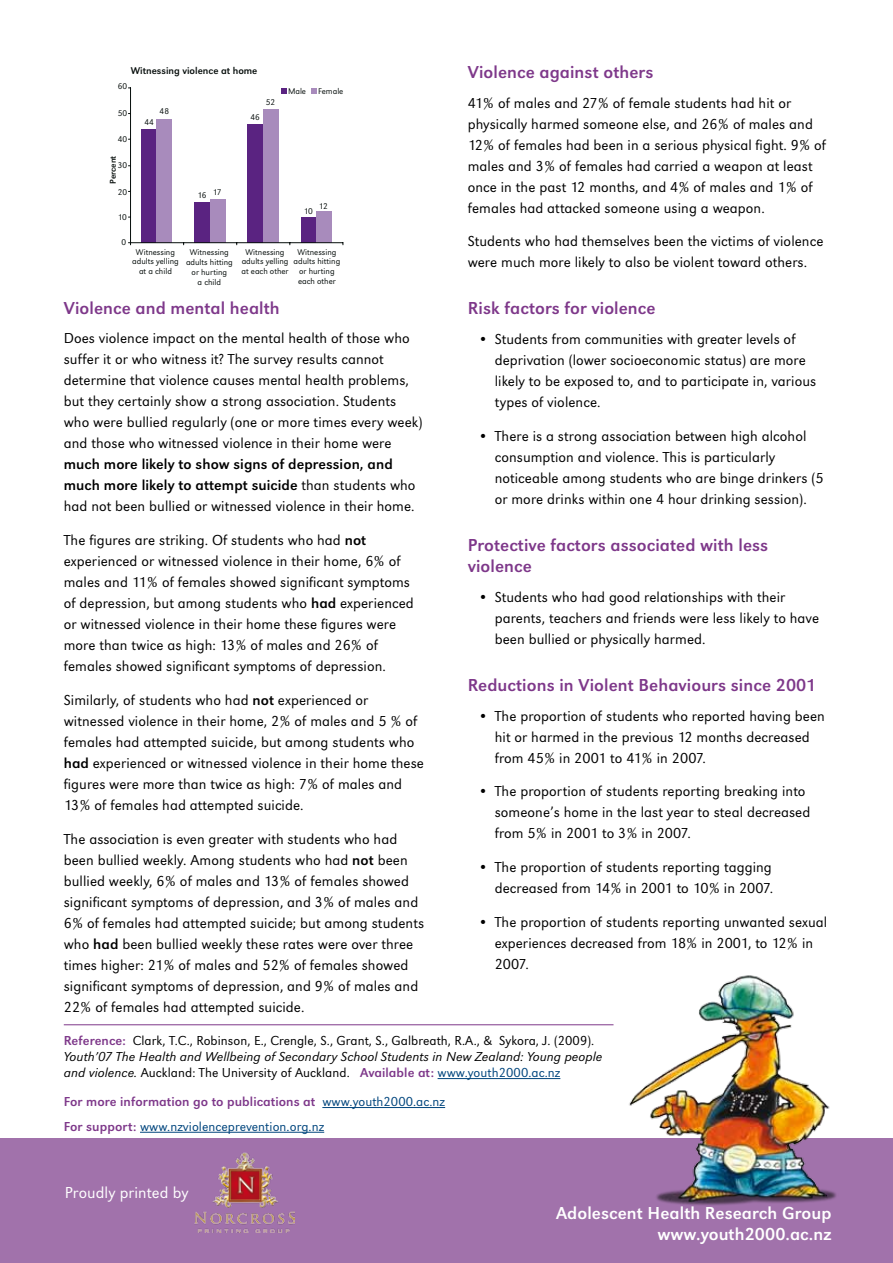
<style>
.page{position:relative;width:893px;height:1263px;background:#fff}
.page>*{position:absolute;margin:0;border:0;box-sizing:border-box;transform-origin:0 0}
.t1{font:18px/21.6px "Grot Macron Reg";letter-spacing:.005em;color:#7e388a}
.t2{font:18px/21.6px "Grot Macron Reg";letter-spacing:.005em;color:#fff;text-align:right}
.t3{font:300 16.5px "Grot Macron";letter-spacing:.005em;color:#fff}
.t4{font:300 15px/21px "Grot Macron";letter-spacing:.005em;color:#000}
.t5{font:15px/21px "Grot Macron Reg";letter-spacing:.005em;color:#000}
.t6{font:300 13.5px "Grot Macron";letter-spacing:.005em;color:#000}
.t7{font:13.5px "Grot Macron Light Ita";letter-spacing:.005em;color:#000}
.t8{font:13.5px "Grot Macron Reg";letter-spacing:.005em;color:#7e388a}
.t9{font:300 13.5px "Grot Macron";letter-spacing:.005em;color:#00457d}
.t10{font:10.2px "Grot Macron Reg";color:#070e0c}
.t11{font:300 8.7px/9.9px "Grot Macron";color:#070e0c;text-align:center}
.t12{font:8.7px "Grot Macron Reg";color:#070e0c}
.s1{font-family:"Grot Macron";font-weight:300}
.s2{font-family:"Grot Macron Reg";font-weight:400}
.s3{font-family:"Grot Macron Reg";font-weight:400;color:#7e388a}
.s4{font-family:"Grot Macron Light Ita";font-weight:400}
.s5{color:#00457d}
.s6{font-family:"Grot Macron";font-weight:300;color:#00457d}
</style>
<div class="page">
<div style="left:0;top:1139px;width:893px;height:124px;background:#a172ab"></div>
<img style="left:621px;top:975px;width:217px;height:230px">
<img style="left:195px;top:1152px;width:99px;height:80px">
<div style="left:142px;top:129px;width:15px;height:114px;background:#5a2381"></div>
<div style="left:195px;top:202px;width:15px;height:41px;background:#5a2381"></div>
<div style="left:248px;top:124px;width:15px;height:119px;background:#5a2381"></div>
<div style="left:301px;top:217px;width:15px;height:26px;background:#5a2381"></div>
<div style="left:157px;top:119px;width:15px;height:124px;background:#a88bbc"></div>
<div style="left:210px;top:199px;width:15px;height:44px;background:#a88bbc"></div>
<div style="left:263px;top:109px;width:15px;height:134px;background:#a88bbc"></div>
<div style="left:316px;top:211px;width:15px;height:32px;background:#a88bbc"></div>
<hr style="left:130px;top:88px;width:1px;height:155px;background:#070e0c">
<hr style="left:131px;top:242px;width:212px;height:1px;background:#070e0c">
<svg style="left:281px;top:89px;width:5px;height:5px"></svg>
<svg style="left:312px;top:89px;width:5px;height:5px"></svg>
<hr style="left:438px;top:1078px;width:122px;height:1px;background:#00457d">
<hr style="left:322px;top:1107px;width:123px;height:1px;background:#00457d">
<hr style="left:140px;top:1132px;width:184px;height:1px;background:#00457d">
<hr style="left:64px;top:1024px;width:549px;height:1px;background:#7e388a">
<p class="t10" style="left:131px;top:64px;width:128px">Witnessing violence at home</p>
<p class="t11" style="left:118px;top:82px;width:11px">60</p>
<p class="t11" style="left:118px;top:109px;width:11px">50</p>
<p class="t11" style="left:118px;top:135px;width:11px">40</p>
<p class="t12" style="left:108px;top:184px;width:30px;rotate:-90deg">Percent</p>
<p class="t11" style="left:118px;top:161px;width:11px">30</p>
<p class="t11" style="left:118px;top:188px;width:11px">20</p>
<p class="t11" style="left:118px;top:213px;width:11px">10</p>
<p class="t11" style="left:122px;top:238px;width:6px">0</p>
<p class="t11" style="left:160px;top:107px;width:11px">48</p>
<p class="t11" style="left:144px;top:118px;width:11px">44</p>
<p class="t11" style="left:213px;top:188px;width:10px">17</p>
<p class="t11" style="left:197px;top:191px;width:10px">16</p>
<p class="t11" style="left:266px;top:98px;width:11px">52</p>
<p class="t11" style="left:251px;top:113px;width:11px">46</p>
<p class="t11" style="left:288px;top:87px;width:20px">Male</p>
<p class="t11" style="left:318px;top:87px;width:27px">Female</p>
<p class="t11" style="left:319px;top:202px;width:10px">12</p>
<p class="t11" style="left:304px;top:206px;width:11px">10</p>
<p class="t11" style="left:186px;top:248px;width:48px">Witnessing adults hitting or hurting<br>a child</p>
<p class="t11" style="left:294px;top:248px;width:48px">Witnessing adults hitting or hurting each other</p>
<p class="t11" style="left:132px;top:248px;width:48px">Witnessing adults yelling at a child</p>
<p class="t11" style="left:241px;top:248px;width:49px">Witnessing adults yelling at each other</p>
<p class="t1" style="left:64px;top:297px;width:218px">Violence and mental health</p>
<p class="t4" style="left:64px;top:328px;width:360px">Does violence impact on the mental health of those who suffer it or who witness it? The survey results cannot determine that violence causes mental health problems, but they certainly show a strong association. Students who were bullied regularly (one or more times every week) and those who witnessed violence in their home were</p>
<p class="t5" style="left:64px;top:454px;width:353px">much more likely to show signs of depression, and much more likely to attempt suicide <span class="s1">than students who</span></p>
<p class="t4" style="left:64px;top:496px;width:352px">had not been bullied or witnessed violence in their home.</p>
<p class="t4" style="left:64px;top:530px;width:352px">The figures are striking. Of students who had <span class="s2">not </span>experienced or witnessed violence in their home, 6% of males and 11% of females showed significant symptoms of depression, but among students who <span class="s2">had</span> experienced or witnessed violence in their home these figures were more than twice as high: 13% of males and 26% of females showed significant symptoms of depression.</p>
<p class="t4" style="left:64px;top:689px;width:362px">Similarly, of students who had <span class="s2">not</span> experienced or witnessed violence in their home, 2% of males and 5 % of females had attempted suicide, but among students who <span class="s2">had</span> experienced or witnessed violence in their home these figures were more than twice as high: 7% of males and 13% of females had attempted suicide.</p>
<p class="t4" style="left:64px;top:828px;width:362px">The association is even greater with students who had been bullied weekly. Among students who had <span class="s2">not</span> been bullied weekly, 6% of males and 13% of females showed significant symptoms of depression, and 3% of males and 6% of females had attempted suicide; but among students who <span class="s2">had</span> been bullied weekly these rates were over three times higher: 21% of males and 52% of females showed significant symptoms of depression, and 9% of males and 22% of females had attempted suicide.</p>
<p class="t1" style="left:468px;top:61px;width:187px">Violence against others</p>
<p class="t4" style="left:468px;top:92px;width:360px">41% of males and 27% of female students had hit or physically harmed someone else, and 26% of males and 12% of females had been in a serious physical fight. 9% of males and 3% of females had carried a weapon at least once in the past 12 months, and 4% of males and 1% of females had attacked someone using a weapon.</p>
<p class="t4" style="left:468px;top:231px;width:357px">Students who had themselves been the victims of violence were much more likely to also be violent toward others.</p>
<p class="t1" style="left:468px;top:298px;width:189px">Risk factors for violence</p>
<p class="t4" style="left:495px;top:329px;width:323px;text-indent:-16px">• Students from communities with greater levels of deprivation (lower socioeconomic status) are more likely to be exposed to, and to participate in, various types of violence.</p>
<p class="t4" style="left:495px;top:425px;width:330px;text-indent:-16px">• There is a strong association between high alcohol consumption and violence. This is particularly noticeable among students who are binge drinkers (5 or more drinks within one 4 hour drinking session).</p>
<p class="t1" style="left:468px;top:534px;width:302px">Protective factors associated with less violence</p>
<p class="t4" style="left:495px;top:587px;width:326px;text-indent:-16px">• Students who had good relationships with their parents, teachers and friends were less likely to have been bullied or physically harmed.</p>
<p class="t1" style="left:468px;top:674px;width:350px">Reductions in Violent Behaviours since 2001</p>
<p class="t4" style="left:495px;top:705px;width:332px;text-indent:-16px">• The proportion of students who reported having been hit or harmed in the previous 12 months decreased from 45% in 2001 to 41% in 2007.</p>
<p class="t4" style="left:495px;top:781px;width:317px;text-indent:-16px">• The proportion of students reporting breaking into someone’s home in the last year to steal decreased from 5% in 2001 to 3% in 2007.</p>
<p class="t4" style="left:478px;top:857px;width:296px;text-align:right">• The proportion of students reporting tagging decreased from 14% in 2001 to 10% in 2007.</p>
<p class="t4" style="left:495px;top:912px;width:334px;text-indent:-16px">• The proportion of students reporting unwanted sexual experiences decreased from 18% in 2001, to 12% in<br>2007.</p>
<p class="t6" style="left:64px;top:1033px;width:532px"><span class="s3">Reference:</span> Clark, T.C., Robinson, E., Crengle, S., Grant, S., Galbreath, R.A., &amp; Sykora, J. (2009).</p>
<p class="t7" style="left:64px;top:1049px;width:540px">Youth’07 The Health and Wellbeing of Secondary School Students in New Zealand: Young people</p>
<p class="t6" style="left:64px;top:1065px;width:498px"><span class="s4">and violence.</span> Auckland: The University of Auckland. <span class="s3">Available at:</span> <span class="s5">www.youth2000.ac.nz</span></p>
<p class="t8" style="left:64px;top:1094px;width:383px">For more information go to publications at <span class="s6">www.youth2000.ac.nz</span></p>
<p class="t9" style="left:64px;top:1119px;width:262px"><span class="s3">For support:</span> www.nzviolenceprevention.org.nz</p>
<p class="t3" style="left:65px;top:1183px;width:125px">Proudly printed by</p>
<p class="t2" style="left:556px;top:1202px;width:277px">Adolescent Health Research Group www.youth2000.ac.nz</p>
</div>
